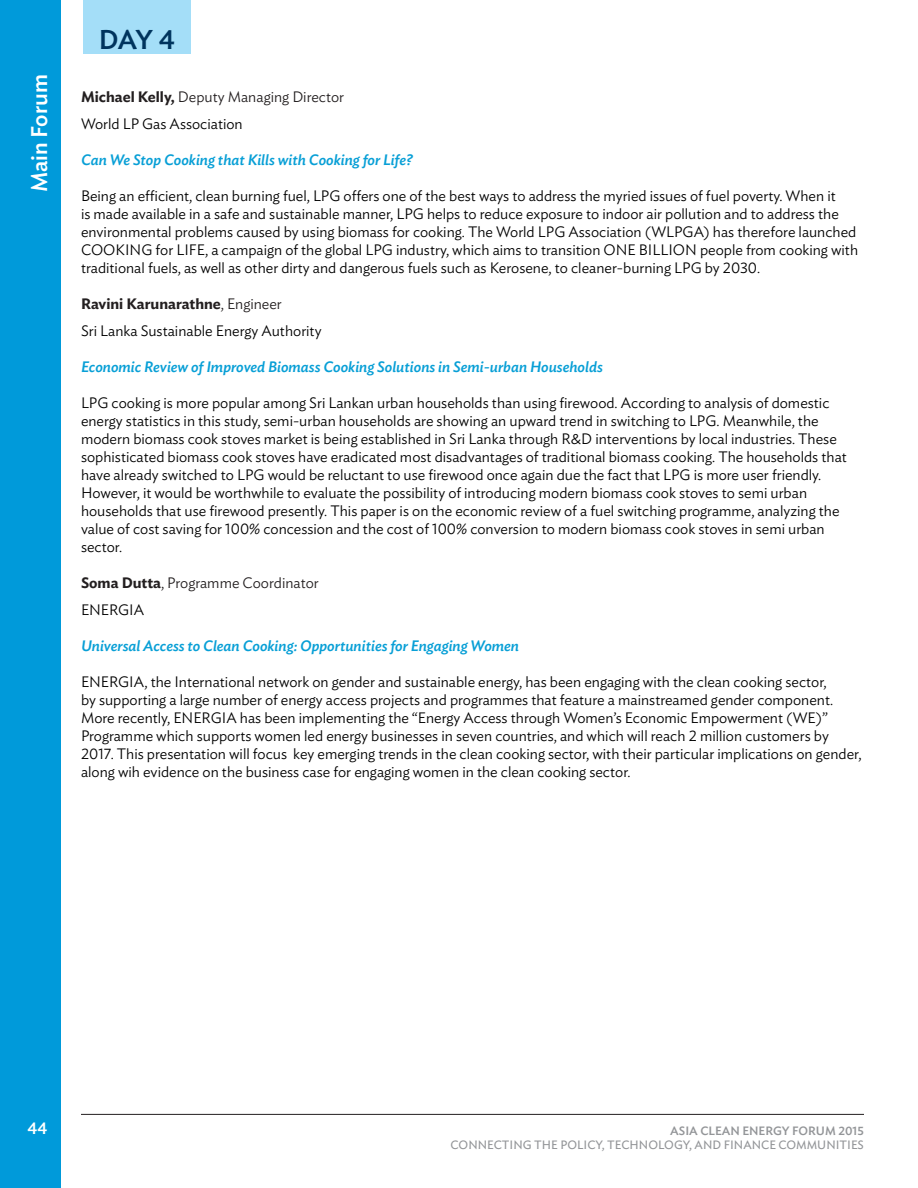
<style>
.page{position:relative;width:918px;height:1188px;background:#fff}
.page>*{position:absolute;margin:0;border:0;box-sizing:border-box;transform-origin:0 0}
.t1{font:500 27px "Ideal Sans";color:#00345e}
.t2{font:500 22.5px "Ideal Sans";color:#fff}
.t3{font:500 16.5px "Ideal Sans";color:#fff}
.t4{font:300 15px/18px "Ideal Sans";color:#000}
.t5{font:italic 500 15px "Ideal Sans";color:#089fd6}
.t6{font:300 15px/27px "Ideal Sans";color:#231f20}
.t7{font:12px "Ideal Sans";color:#939598}
.t8{font:500 12px "Ideal Sans";color:#939598}
.s1{font-weight:600}
.s2{color:#000}
.s3{font-weight:600;color:#231f20}
.s4{color:#231f20}
</style>
<div class="page">
<div style="left:0;top:0;width:61px;height:1188px;background:#009ada"></div>
<hr style="left:81px;top:1114px;width:783px;height:1px;background:#231f20">
<div style="left:83px;top:0;width:108px;height:54px;background:#a4def8"></div>
<h2 class="t2" style="left:22px;top:192px;width:120px;rotate:-90deg">Main Forum</h2>
<h1 class="t1" style="left:99px;top:19px;width:78px">DAY 4</h1>
<p class="t6" style="left:81px;top:82px;width:265px"><span class="s1">Michael Kelly,</span> Deputy Managing Director<br><span class="s2">World LP Gas Association</span></p>
<p class="t5" style="left:81px;top:148px;width:333px">Can We Stop Cooking that Kills with Cooking for Life?</p>
<p class="t4" style="left:81px;top:185px;width:779px">Being an efficient, clean burning fuel, LPG offers one of the best ways to address the myried issues of fuel poverty. When it<br>is made available in a safe and sustainable manner, LPG helps to reduce exposure to indoor air pollution and to address the environmental problems caused by using biomass for cooking. The World LPG Association (WLPGA) has therefore launched COOKING for LIFE, a campaign of the global LPG industry, which aims to transition ONE BILLION people from cooking with traditional fuels, as well as other dirty and dangerous fuels such as Kerosene, to cleaner-burning LPG by 2030.</p>
<p class="t4" style="left:81px;top:289px;width:242px;line-height:27px"><span class="s3">Ravini Karunarathne</span><span class="s4">, Engineer<br></span>Sri Lanka Sustainable Energy Authority</p>
<p class="t5" style="left:81px;top:355px;width:523px">Economic Review of Improved Biomass Cooking Solutions in Semi-urban Households</p>
<p class="t4" style="left:81px;top:392px;width:767px">LPG cooking is more popular among Sri Lankan urban households than using firewood. According to analysis of domestic energy statistics in this study, semi-urban households are showing an upward trend in switching to LPG. Meanwhile, the modern biomass cook stoves market is being established in Sri Lanka through R&amp;D interventions by local industries. These sophisticated biomass cook stoves have eradicated most disadvantages of traditional biomass cooking. The households that have already switched to LPG would be reluctant to use firewood once again due the fact that LPG is more user friendly.<br>However, it would be worthwhile to evaluate the possibility of introducing modern biomass cook stoves to semi urban households that use firewood presently. This paper is on the economic review of a fuel switching programme, analyzing the value of cost saving for 100% concession and the cost of 100% conversion to modern biomass cook stoves in semi urban sector.</p>
<p class="t6" style="left:81px;top:568px;width:239px"><span class="s1">Soma Dutta</span>, Programme Coordinator<br><span class="s2">ENERGIA</span></p>
<p class="t5" style="left:81px;top:634px;width:440px">Universal Access to Clean Cooking: Opportunities for Engaging Women</p>
<p class="t4" style="left:81px;top:671px;width:782px">ENERGIA, the International network on gender and sustainable energy, has been engaging with the clean cooking sector,<br>by supporting a large number of energy access projects and programmes that feature a mainstreamed gender component.<br>More recently, ENERGIA has been implementing the “Energy Access through Women’s Economic Empowerment (WE)” Programme which supports women led energy businesses in seven countries, and which will reach 2 million customers by 2017. This presentation will focus key emerging trends in the clean cooking sector, with their particular implications on gender, along wih evidence on the business case for engaging women in the clean cooking sector.</p>
<p class="t3" style="left:28px;top:1116px;width:21px">44</p>
<p class="t8" style="left:670px;top:1121px;width:195px">ASIA CLEAN ENERGY FORUM 2015</p>
<p class="t7" style="left:451px;top:1136px;width:415px">CONNECTING THE POLICY, TECHNOLOGY, AND FINANCE COMMUNITIES</p>
</div>
